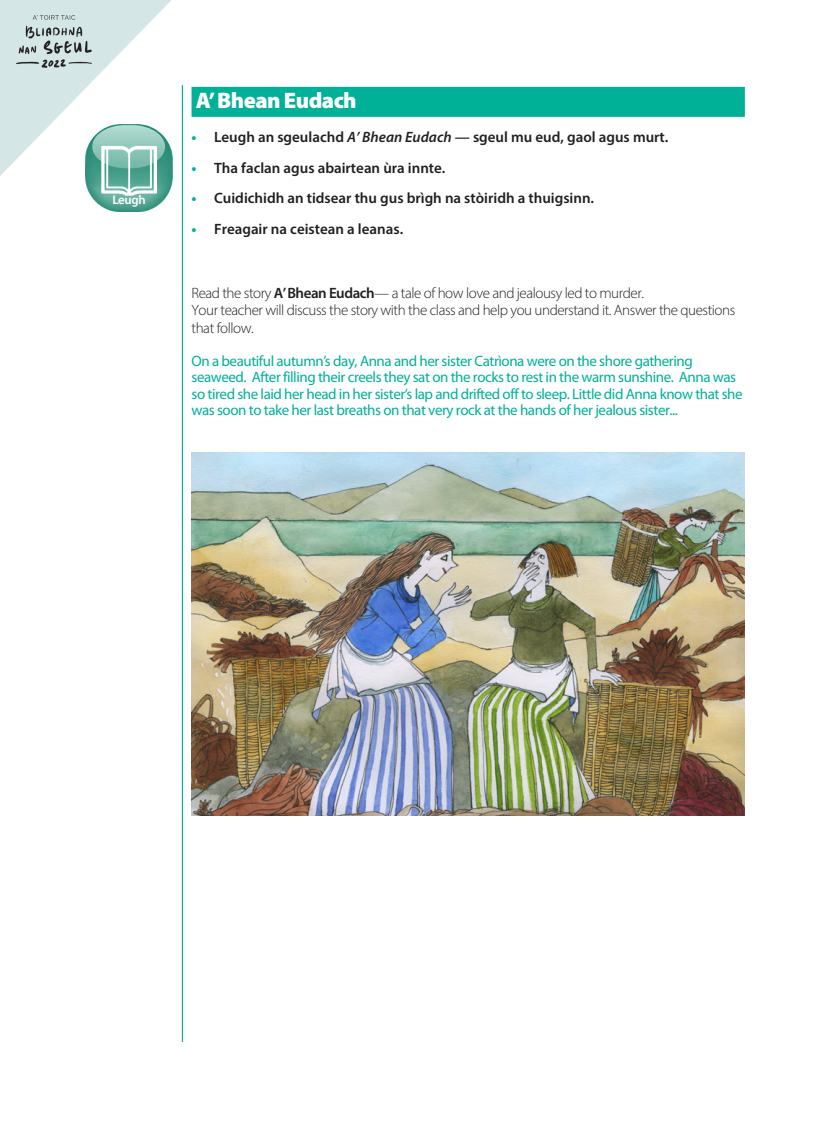
<style>
.page{position:relative;width:830px;height:1127px;background:#fff}
.page>*{position:absolute;margin:0;border:0;box-sizing:border-box;transform-origin:0 0}
.t1{font:900 22.5px "Myriad Pro";letter-spacing:-.025em;color:#fff}
.t2{font:15px/16.5px "Myriad Pro";letter-spacing:-.03em;color:#00b198}
.t3{font:600 15px "Myriad Pro";color:#231f20}
.t4{font:300 15px/17.7px "Myriad Pro";letter-spacing:-.03em;color:#231f20}
.t5{font:600 12.75px "Myriad Pro";letter-spacing:-.03em;color:#fff}
.s1{font-weight:700;color:#00b198}
.s2{font-style:italic}
.s3{font-weight:600}
</style>
<div class="page">
<hr style="left:182px;top:85px;width:1px;height:957px;background:#00b198">
<div style="left:191px;top:87px;width:553px;height:30px;background:#00b198"></div>
<img style="left:191px;top:452px;width:553px;height:364px">
<img style="left:86px;top:181px;width:86px;height:30px">
<svg style="left:0;top:0;width:173px;height:181px"></svg>
<img style="left:16px;top:15px;width:76px;height:52px">
<p class="t5" style="left:112px;top:192px;width:35px">Leugh</p>
<h1 class="t1" style="left:196px;top:86px;width:162px">A’Bhean Eudach</h1>
<p class="t3" style="left:191px;top:129px;width:478px"><span class="s1">•</span> Leugh an sgeulachd <span class="s2">A’ Bhean Eudach</span> — sgeul mu eud, gaol agus murt.</p>
<p class="t3" style="left:191px;top:158px;width:255px"><span class="s1">•</span> Tha faclan agus abairtean ùra innte.</p>
<p class="t3" style="left:191px;top:189px;width:404px"><span class="s1">•</span> Cuidichidh an tidsear thu gus brìgh na stòiridh a thuigsinn.</p>
<p class="t3" style="left:191px;top:220px;width:213px"><span class="s1">•</span> Freagair na ceistean a leanas.</p>
<p class="t4" style="left:191px;top:284px;width:545px">Read the story <span class="s3">A’Bhean Eudach</span>— a tale of how love and jealousy led to murder.<br>Your teacher will discuss the story with the class and help you understand it. Answer the questions that follow.</p>
<p class="t2" style="left:191px;top:352px;width:552px">On a beautiful autumn’s day, Anna and her sister Catrìona were on the shore gathering seaweed. After filling their creels they sat on the rocks to rest in the warm sunshine. Anna was so tired she laid her head in her sister’s lap and drifted off to sleep. Little did Anna know that she was soon to take her last breaths on that very rock at the hands of her jealous sister...</p>
</div>
